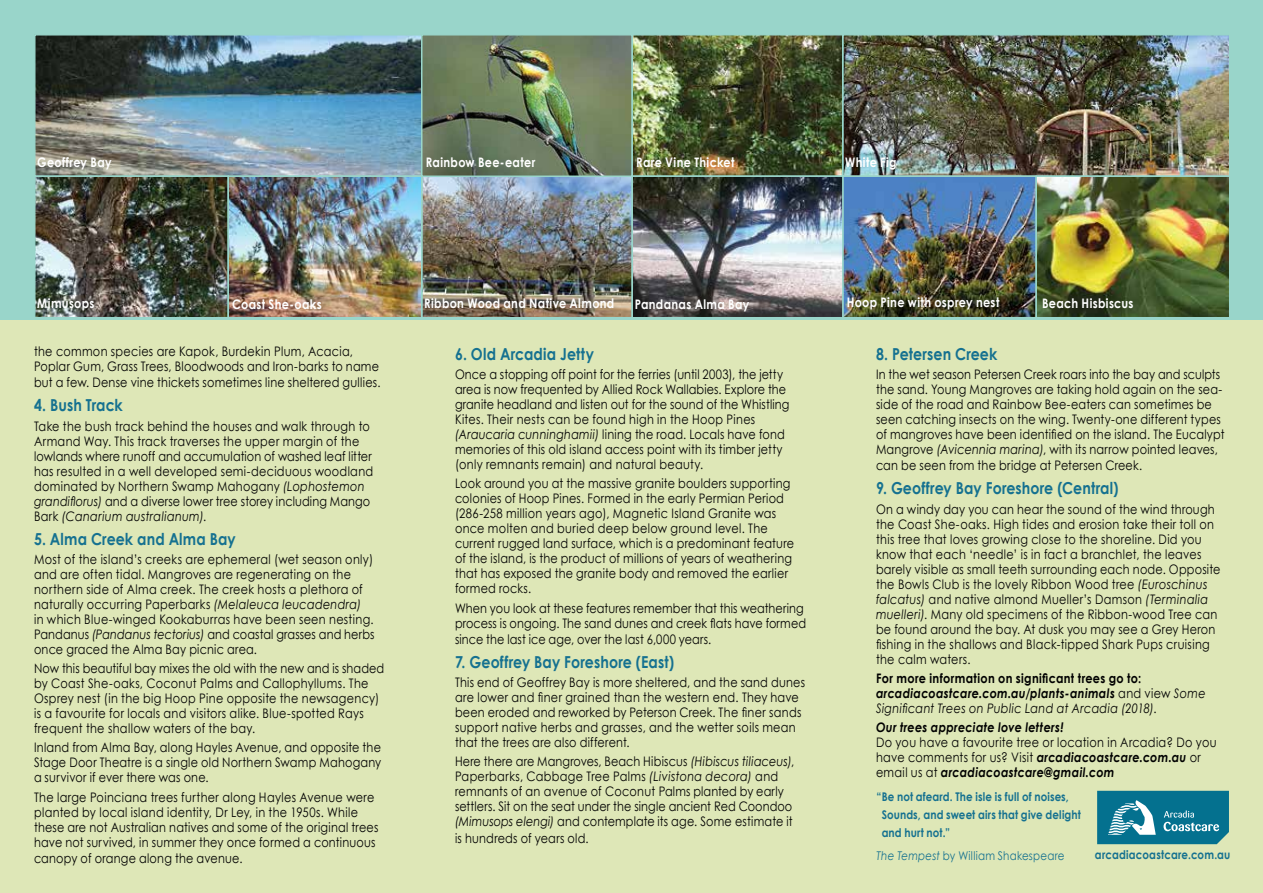
<style>
.page{position:relative;width:1263px;height:893px;background:#fff}
.page>*{position:absolute;margin:0;border:0;box-sizing:border-box;transform-origin:0 0}
.t1{font:700 16.5px "Century Gothic";letter-spacing:.005em;color:#157190;scale:.86 1}
.t2{font:13.2px/15px "Century Gothic";letter-spacing:.02em;color:#000;scale:.86 1}
.t3{font:700 13.2px "Century Gothic";letter-spacing:.03em;color:#fff;scale:.86 1}
.t4{font:italic 13.2px/15px "Century Gothic";letter-spacing:.025em;color:#000;scale:.86 1}
.t5{font:italic 700 13.2px "Century Gothic";letter-spacing:.025em;color:#000;scale:.86 1}
.t6{font:700 12px/18px "Century Gothic";letter-spacing:.01em;color:#157190;scale:.86 1}
.t7{font:12px "Century Gothic";letter-spacing:.025em;color:#157190;scale:.86 1}
.s1{font-style:italic}
.s2{font-weight:700;font-style:normal}
.s3{font-weight:700}
.s4{font-style:normal}
.s5{font-weight:700;font-style:italic}
</style>
<div class="page">
<div style="left:0;top:307px;width:1263px;height:586px;background:#dee7b7"></div>
<svg style="left:1097px;top:791px;width:132px;height:53px;background:#27849e"></svg>
<div style="left:0;top:0;width:1263px;height:320px;background:#99d5ca"></div>
<img style="left:37px;top:37px;width:1190px;height:278px">
<div style="left:34px;top:34px;width:388px;height:143px;border:2px solid #99d5ca"></div>
<div style="left:421px;top:175px;width:212px;height:143px;border:2px solid #99d5ca"></div>
<div style="left:842px;top:34px;width:388px;height:143px;border:2px solid #99d5ca"></div>
<div style="left:34px;top:175px;width:195px;height:143px;border:2px solid #99d5ca"></div>
<div style="left:227px;top:175px;width:195px;height:143px;border:2px solid #99d5ca"></div>
<div style="left:421px;top:34px;width:212px;height:143px;border:2px solid #99d5ca"></div>
<div style="left:631px;top:34px;width:212px;height:143px;border:2px solid #99d5ca"></div>
<div style="left:842px;top:175px;width:195px;height:143px;border:2px solid #99d5ca"></div>
<div style="left:1035px;top:175px;width:195px;height:143px;border:2px solid #99d5ca"></div>
<div style="left:631px;top:175px;width:212px;height:143px;border:2px solid #99d5ca"></div>
<p class="t3" style="left:37px;top:154px;width:88px">Geoffrey Bay</p>
<p class="t3" style="left:426px;top:154px;width:129px">Rainbow Bee-eater</p>
<p class="t3" style="left:636px;top:154px;width:116px">Rare Vine Thicket</p>
<p class="t3" style="left:845px;top:154px;width:61px">White Fig</p>
<p class="t3" style="left:37px;top:295px;width:68px">Mimusops</p>
<p class="t3" style="left:232px;top:296px;width:106px">Coast She-oaks</p>
<p class="t2" style="left:34px;top:343px;width:404px;line-height:15.6px">the common species are Kapok, Burdekin Plum, Acacia,<br>Poplar Gum, Grass Trees, Bloodwoods and Iron-barks to name but a few. Dense vine thickets sometimes line sheltered gullies.</p>
<p class="t1" style="left:34px;top:395px;width:105px">4. Bush Track</p>
<p class="t2" style="left:34px;top:418px;width:396px">Take the bush track behind the houses and walk through to Armand Way. This track traverses the upper margin of the lowlands where runoff and accumulation of washed leaf litter has resulted in a well developed semi-deciduous woodland dominated by Northern Swamp Mahogany <span class="s1">(Lophostemon grandiflorus)</span> and a diverse lower tree storey including Mango Bark <span class="s1">(Canarium australianum)</span>.</p>
<p class="t1" style="left:34px;top:528px;width:236px">5. Alma Creek and Alma Bay</p>
<p class="t2" style="left:34px;top:551px;width:397px">Most of the island’s creeks are ephemeral (wet season only) and are often tidal. Mangroves are regenerating on the northern side of Alma creek. The creek hosts a plethora of naturally occurring Paperbarks <span class="s1">(Melaleuca leucadendra)<br></span>in which Blue-winged Kookaburras have been seen nesting.<br>Pandanus <span class="s1">(Pandanus tectorius)</span> and coastal grasses and herbs once graced the Alma Bay picnic area.</p>
<p class="t2" style="left:34px;top:661px;width:409px">Now this beautiful bay mixes the old with the new and is shaded by Coast She-oaks, Coconut Palms and Callophyllums. The Osprey nest (in the big Hoop Pine opposite the newsagency) is a favourite for locals and visitors alike. Blue-spotted Rays frequent the shallow waters of the bay.</p>
<p class="t2" style="left:34px;top:740px;width:405px;text-align:justify">Inland from Alma Bay, along Hayles Avenue, and opposite the Stage Door Theatre is a single old Northern Swamp Mahogany a survivor if ever there was one.</p>
<p class="t2" style="left:34px;top:789px;width:402px">The large Poinciana trees further along Hayles Avenue were planted by local island identity, Dr Ley, in the 1950s. While these are not Australian natives and some of the original trees have not survived, in summer they once formed a continuous canopy of orange along the avenue.</p>
<p class="t3" style="left:424px;top:295px;width:223px">Ribbon Wood and Native Almond</p>
<p class="t3" style="left:635px;top:296px;width:135px">Pandanas Alma Bay</p>
<p class="t3" style="left:847px;top:294px;width:179px">Hoop Pine with osprey nest</p>
<p class="t3" style="left:1042px;top:295px;width:108px">Beach Hisbiscus</p>
<p class="t1" style="left:455px;top:343px;width:163px">6. Old Arcadia Jetty</p>
<p class="t2" style="left:455px;top:367px;width:390px">Once a stopping off point for the ferries (until 2003), the jetty area is now frequented by Allied Rock Wallabies. Explore the granite headland and listen out for the sound of the Whistling Kites. Their nests can be found high in the Hoop Pines <span class="s1">(Araucaria cunninghamii)</span> lining the road. Locals have fond memories of this old island access point with its timber jetty (only remnants remain) and natural beauty.</p>
<p class="t2" style="left:455px;top:476px;width:396px">Look around you at the massive granite boulders supporting colonies of Hoop Pines. Formed in the early Permian Period (286-258 million years ago), Magnetic Island Granite was once molten and buried deep below ground level. The current rugged land surface, which is a predominant feature of the island, is the product of millions of years of weathering that has exposed the granite body and removed the earlier formed rocks.</p>
<p class="t2" style="left:455px;top:600px;width:410px;line-height:15.6px">When you look at these features remember that this weathering process is ongoing. The sand dunes and creek flats have formed since the last ice age, over the last 6,000 years.</p>
<p class="t1" style="left:455px;top:651px;width:256px">7. Geoffrey Bay Foreshore (East)</p>
<p class="t2" style="left:455px;top:675px;width:409px">This end of Geoffrey Bay is more sheltered, and the sand dunes are lower and finer grained than the western end. They have been eroded and reworked by Peterson Creek. The finer sands support native herbs and grasses, and the wetter soils mean that the trees are also different.</p>
<p class="t2" style="left:455px;top:754px;width:396px">Here there are Mangroves, Beach Hibiscus <span class="s1">(Hibiscus tiliaceus)</span>, Paperbarks, Cabbage Tree Palms <span class="s1">(Livistona decora)</span> and remnants of an avenue of Coconut Palms planted by early settlers. Sit on the seat under the single ancient Red Coondoo <span class="s1">(Mimusops elengi)</span> and contemplate its age. Some estimate it is hundreds of years old.</p>
<p class="t1" style="left:876px;top:343px;width:143px">8. Petersen Creek</p>
<p class="t2" style="left:876px;top:366px;width:407px">In the wet season Petersen Creek roars into the bay and sculpts the sand. Young Mangroves are taking hold again on the sea&shy;side of the road and Rainbow Bee-eaters can sometimes be seen catching insects on the wing. Twenty-one different types of mangroves have been identified on the island. The Eucalypt Mangrove <span class="s1">(Avicennia marina)</span>, with its narrow pointed leaves, can be seen from the bridge at Petersen Creek.</p>
<p class="t1" style="left:876px;top:478px;width:284px">9. Geoffrey Bay Foreshore (Central)</p>
<p class="t2" style="left:876px;top:501px;width:402px">On a windy day you can hear the sound of the wind through the Coast She-oaks. High tides and erosion take their toll on this tree that loves growing close to the shoreline. Did you know that each ‘needle’ is in fact a branchlet, the leaves barely visible as small teeth surrounding each node. Opposite the Bowls Club is the lovely Ribbon Wood tree <span class="s1">(Euroschinus falcatus)</span> and native almond Mueller’s Damson <span class="s1">(Terminalia muelleri)</span>. Many old specimens of the Ribbon-wood Tree can be found around the bay. At dusk you may see a Grey Heron fishing in the shallows and Black-tipped Shark Pups cruising the calm waters.</p>
<p class="t4" style="left:876px;top:670px;width:385px"><span class="s2">For more information on significant trees go to: </span><span class="s3">arcadiacoastcare.com.au/plants-animals</span> <span class="s4">and view</span> Some<br>Significant Trees on Public Land at Arcadia (2018)<span class="s4">.</span></p>
<p class="t5" style="left:876px;top:719px;width:220px">Our trees appreciate love letters!</p>
<p class="t2" style="left:876px;top:735px;width:397px">Do you have a favourite tree or location in Arcadia? Do you have comments for us? Visit <span class="s5">arcadiacoastcare.com.au</span> or email us at <span class="s5">arcadiacoastcare@gmail.com</span></p>
<p class="t6" style="left:882px;top:788px;width:233px;text-indent:-5px">“Be not afeard. The isle is full of noises,<br>Sounds, and sweet airs that give delight and hurt not.”</p>
<p class="t7" style="left:876px;top:848px;width:220px"><span class="s1">The Tempest</span> by William Shakespeare</p>
<p class="t6" style="left:1095px;top:845px;width:159px">arcadiacoastcare.com.au</p>
</div>
